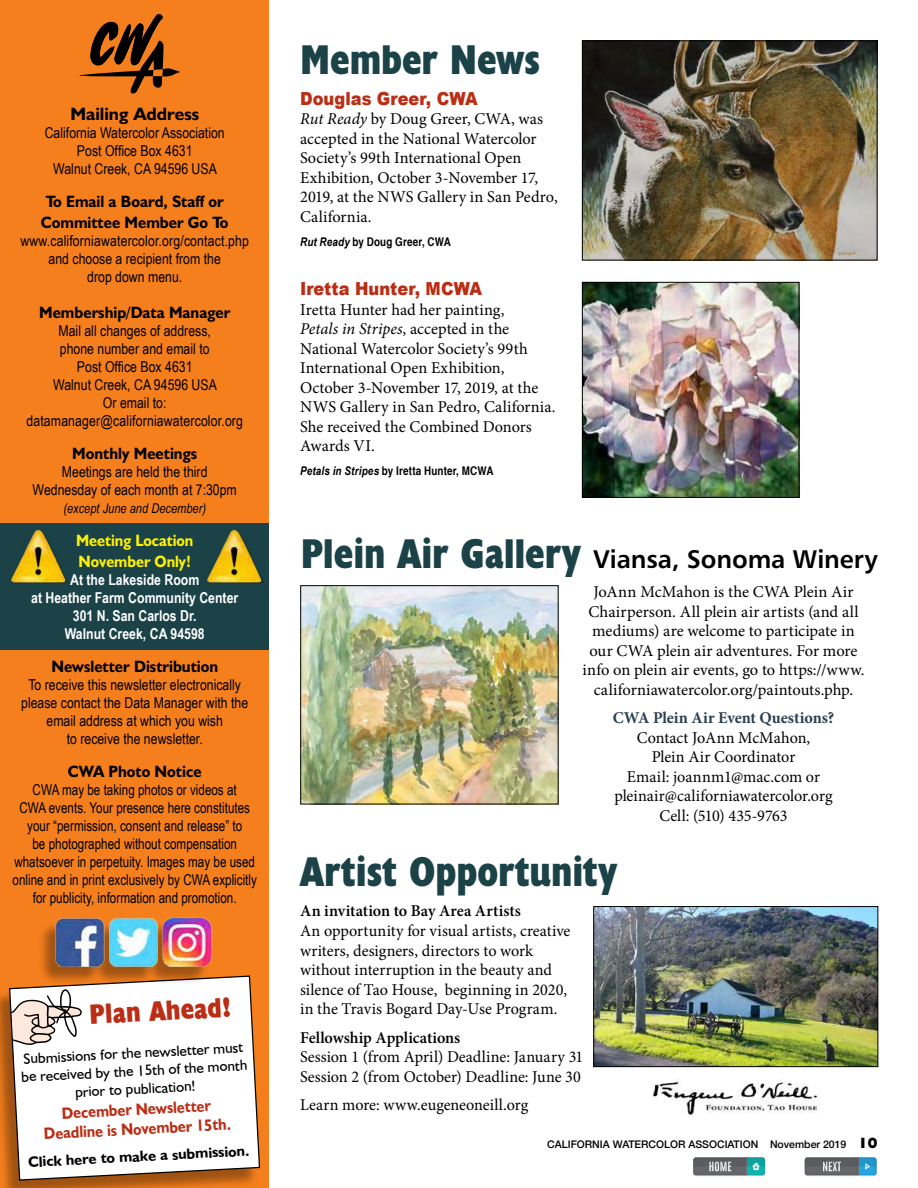
<style>
.page{position:relative;width:918px;height:1188px;background:#fff}
.page>*{position:absolute;margin:0;border:0;box-sizing:border-box;transform-origin:0 0}
.t1{font:700 condensed 42px "Humanist 521 BT Xtra";color:#1b4247}
.t2{font:700 condensed 28.2px "Humanist 521 BT Xtra";color:#bb2d15}
.t3{font:25.5px "Humanist 777 BT Bold B";letter-spacing:-.005em;color:#000}
.t4{font:900 18px "Arial";letter-spacing:.005em;color:#bb2d15;scale:.9 1}
.t5{font:700 18px "Humanist 521 BT";color:#000}
.t6{font:16.5px/19.5px "Minion Pro";color:#000}
.t7{font:700 16.5px/21px "Humanist 521 BT";color:#000;scale:.94 1}
.t8{font:600 16.5px "Minion Pro";color:#000}
.t9{font:700 16.5px/19.5px "Humanist 521 BT";color:#bb2d15;text-align:center;scale:.9 1}
.t10{font:700 16.5px/21px "Humanist 521 BT";color:#fff200;scale:.91 1}
.t11{font:700 16.5px "Minion Pro";letter-spacing:-.005em;color:#2a3f50}
.t12{font:15px/18px "Arial Narrow";color:#000;text-align:center}
.t13{font:15px/18px "Arial Narrow";color:#000;text-align:center;scale:.95 1}
.t14{font:700 15px/18px "Arial Narrow";color:#fff;text-align:center}
.t15{font:15px/18px "Humanist 521 BT";color:#000;text-align:center}
.t16{font:700 15px "Humanist 521 BT";color:#000}
.t17{font:14.1px "Calibri";letter-spacing:.005em;color:#000}
.t18{font:italic 13.5px "Arial Narrow";color:#000}
.t19{font:700 condensed 12px "Helvetica";letter-spacing:.015em;color:#000}
.t20{font:500 10.5px "Helvetica Neue";color:#000}
.s1{font-style:italic}
.s2{font-family:"Arial Narrow";font-style:italic;font-stretch:normal}
.s3{font-family:"Humanist 521 BT Xtra";font-weight:700;font-stretch:condensed;font-size:42px;color:#1b4247}
.s4{font-family:"Humanist 521 BT";font-weight:800;font-size:15px}
</style>
<div class="page">
<div style="left:0;top:0;width:268px;height:1188px;background:#f57f1d"></div>
<div style="left:0;top:523px;width:268px;height:127px;background:#1b4247"></div>
<svg style="left:693px;top:1157px;width:72px;height:19px"></svg>
<svg style="left:805px;top:1157px;width:71px;height:19px"></svg>
<div style="left:260px;top:496px;width:657px;height:120px;background:#fff"></div>
<div style="left:0;top:979px;width:258px;height:209px;background:#000;opacity:.35"></div>
<svg style="left:8px;top:975px;width:253px;height:206px;background:#f4ece5"></svg>
<svg style="left:9px;top:989px;width:74px;height:59px;background:#d3cac5"></svg>
<svg style="left:79px;top:14px;width:101px;height:80px"></svg>
<div style="left:38px;top:920px;width:172px;height:65px;background:#000;opacity:.35"></div>
<img style="left:52px;top:917px;width:161px;height:53px">
<img style="left:584px;top:42px;width:292px;height:216px">
<div style="left:582px;top:40px;width:296px;height:220px;border:1px solid #000"></div>
<img style="left:302px;top:587px;width:255px;height:215px">
<div style="left:300px;top:585px;width:259px;height:219px;border:1px solid #000"></div>
<img style="left:595px;top:908px;width:281px;height:157px">
<div style="left:593px;top:906px;width:285px;height:161px;border:1px solid #000"></div>
<img style="left:652px;top:1081px;width:166px;height:34px">
<img style="left:11px;top:529px;width:57px;height:54px">
<img style="left:206px;top:529px;width:57px;height:56px">
<img style="left:584px;top:284px;width:213px;height:212px">
<div style="left:582px;top:282px;width:217px;height:216px;border:1px solid #000"></div>
<p class="t5" style="left:70px;top:102px;width:130px">Mailing Address</p>
<p class="t12" style="left:45px;top:123px;width:182px">California Watercolor Association<br>Post Office Box 4631<br>Walnut Creek, CA 94596 USA</p>
<p class="t7" style="left:41px;top:190px;width:201px">To Email a Board, Staff or<br>Committee Member Go To</p>
<p class="t12" style="left:20px;top:231px;width:230px">www.californiawatercolor.org/contact.php and choose a recipient from the<br>drop down menu.</p>
<p class="t7" style="left:39px;top:301px;width:205px">Membership/Data Manager</p>
<p class="t12" style="left:26px;top:321px;width:218px">Mail all changes of address,<br>phone number and email to<br>Post Office Box 4631<br>Walnut Creek, CA 94596 USA<br>Or email to: datamanager@californiawatercolor.org</p>
<p class="t7" style="left:72px;top:442px;width:134px">Monthly Meetings</p>
<p class="t12" style="left:33px;top:462px;width:206px">Meetings are held the third<br>Wednesday of each month at 7:30pm</p>
<p class="t18" style="left:63px;top:500px;width:144px">(except June and December)</p>
<p class="t10" style="left:76px;top:529px;width:130px">Meeting Location<br>November Only!</p>
<p class="t14" style="left:31px;top:570px;width:209px">At the Lakeside Room<br>at Heather Farm Community Center<br>301 N. San Carlos Dr.<br>Walnut Creek, CA 94598</p>
<p class="t7" style="left:51px;top:655px;width:179px">Newsletter Distribution</p>
<p class="t12" style="left:21px;top:675px;width:229px">To receive this newsletter electronically please contact the Data Manager with the email address at which you wish<br>to receive the newsletter.</p>
<p class="t7" style="left:68px;top:760px;width:144px">CWA Photo Notice</p>
<p class="t13" style="left:13px;top:780px;width:259px">CWA may be taking photos or videos at<br>CWA events. Your presence here constitutes your “permission, consent and release” to<br>be photographed without compensation whatsoever in perpetuity. Images may be used online and in print exclusively by CWA explicitly for publicity, information and promotion.</p>
<h2 class="t2" style="left:88px;top:997px;width:144px;rotate:-3deg">Plan Ahead!</h2>
<p class="t15" style="left:20px;top:1049px;width:228px;rotate:-3deg">Submissions for the newsletter must be received by the 15th of the month prior to publication!</p>
<p class="t9" style="left:42px;top:1104px;width:209px;rotate:-3deg">December Newsletter<br>Deadline is November 15th.</p>
<p class="t16" style="left:28px;top:1153px;width:223px;rotate:-3deg">Click here to make a submission.</p>
<h1 class="t1" style="left:300px;top:34px;width:242px">Member News</h1>
<p class="t4" style="left:300px;top:85px;width:199px">Douglas Greer, CWA</p>
<p class="t6" style="left:300px;top:109px;width:259px"><span class="s1">Rut Ready</span> by Doug Greer, CWA, was accepted in the National Watercolor<br>Society’s 99th International Open<br>Exhibition, October 3-November 17,<br>2019, at the NWS Gallery in San Pedro,<br>California.</p>
<p class="t19" style="left:300px;top:234px;width:152px"><span class="s2">Rut Ready</span> by Doug Greer, CWA</p>
<p class="t4" style="left:300px;top:276px;width:204px">Iretta Hunter, MCWA</p>
<p class="t6" style="left:300px;top:300px;width:257px">Iretta Hunter had her painting,<br><span class="s1">Petals in Stripes</span>, accepted in the<br>National Watercolor Society’s 99th<br>International Open Exhibition,<br>October 3-November 17, 2019, at the<br>NWS Gallery in San Pedro, California.<br>She received the Combined Donors<br>Awards VI.</p>
<p class="t19" style="left:300px;top:464px;width:195px"><span class="s2">Petals in Stripes</span> by Iretta Hunter, MCWA</p>
<h3 class="t3" style="left:301px;top:543px;width:579px"><span class="s3">Plein Air Gallery</span> Viansa, Sonoma Winery</h3>
<p class="t6" style="left:582px;top:582px;width:284px;text-align:center">JoAnn McMahon is the CWA Plein Air Chairperson. All plein air artists (and all mediums) are welcome to participate in our CWA plein air adventures. For more info on plein air events, go to https://www. californiawatercolor.org/paintouts.php.</p>
<p class="t11" style="left:613px;top:706px;width:223px">CWA Plein Air Event Questions?</p>
<p class="t6" style="left:614px;top:728px;width:220px;text-align:center">Contact JoAnn McMahon,<br>Plein Air Coordinator<br>Email: joannm1@mac.com or pleinair@californiawatercolor.org<br>Cell: (510) 435-9763</p>
<h1 class="t1" style="left:300px;top:845px;width:318px">Artist Opportunity</h1>
<p class="t8" style="left:300px;top:900px;width:222px">An invitation to Bay Area Artists</p>
<p class="t6" style="left:300px;top:921px;width:272px">An opportunity for visual artists, creative writers, designers, directors to work without interruption in the beauty and silence of Tao House, beginning in 2020, in the Travis Bogard Day-Use Program.</p>
<p class="t8" style="left:300px;top:1026px;width:162px">Fellowship Applications</p>
<p class="t6" style="left:300px;top:1047px;width:285px">Session 1 (from April) Deadline: January 31<br>Session 2 (from October) Deadline: June 30</p>
<p class="t6" style="left:300px;top:1095px;width:230px">Learn more: www.eugeneoneill.org</p>
<p class="t20" style="left:547px;top:1135px;width:332px">CALIFORNIA WATERCOLOR ASSOCIATION November 2019 <span class="s4">10</span></p>
<p class="t17" style="left:524px;top:1139px;width:397px">to work without interruption in the beauty and silence of Tao House,</p>
</div>
